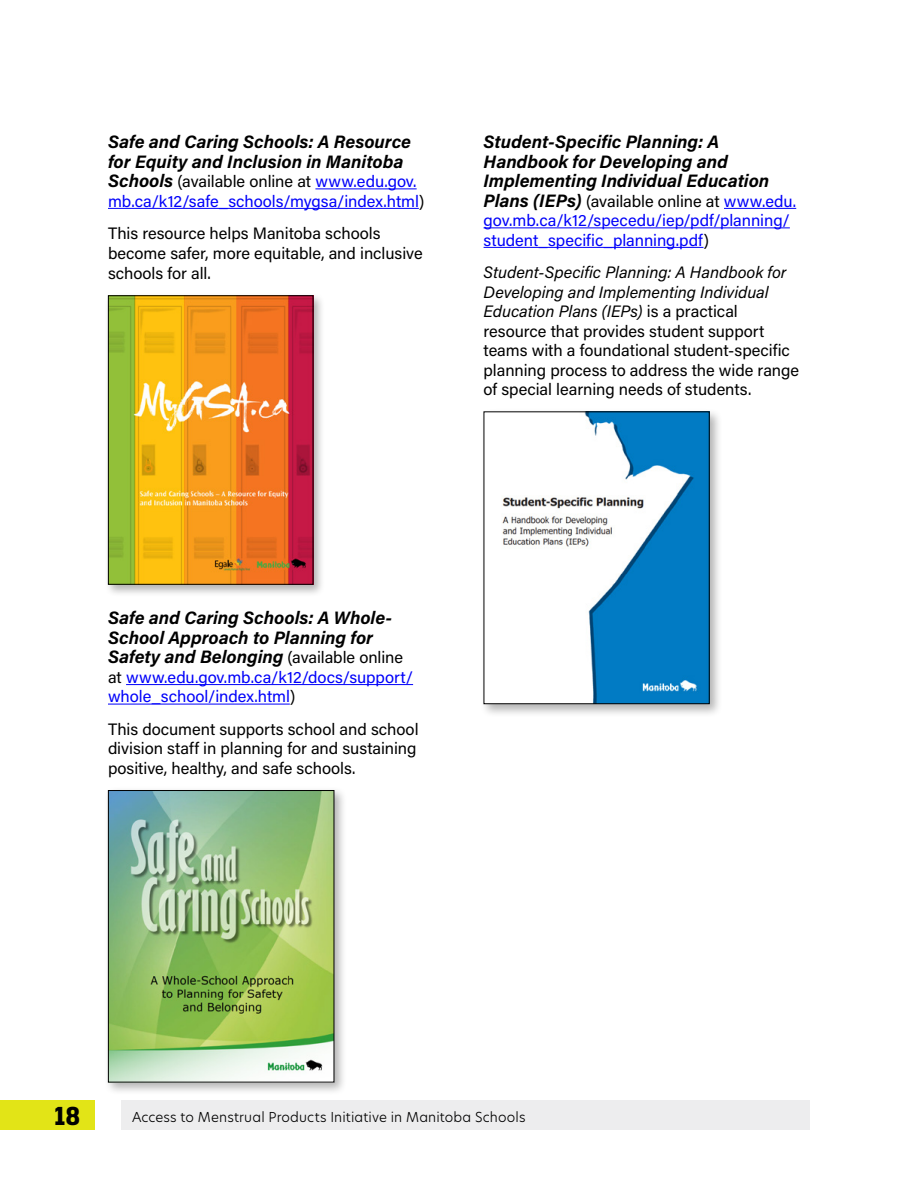
<style>
.page{position:relative;width:918px;height:1188px;background:#fff}
.page>*{position:absolute;margin:0;border:0;box-sizing:border-box;transform-origin:0 0}
.t1{font:700 27px "Loos Compressed";color:#000}
.Paragraph_2-column{font:italic 700 18px/19.5px "Acumin Pro";color:#000}
.Paragraph_2-column-2{font:16.5px/19.5px "Acumin Pro";color:#000}
.Paragraph_2-column-3{font:16.5px/19.5px "Acumin Pro";color:#0000fa}
.t2{font:300 13.5px "New Hero";letter-spacing:.01em;color:#000}
.s1{font-weight:700;font-style:italic;font-size:18px;color:#000}
.s2{color:#000}
.s3{font-style:italic}
.s4{font-weight:400;font-style:normal;font-size:16.5px}
</style>
<div class="page">
<div style="left:122px;top:1101px;width:688px;height:29px;background:#ededee"></div>
<div style="left:0;top:1101px;width:94px;height:29px;background:#e2e417"></div>
<hr style="left:315px;top:188px;width:102px;height:1px;background:#0000fa">
<hr style="left:108px;top:208px;width:311px;height:1px;background:#0000fa">
<hr style="left:126px;top:684px;width:287px;height:1px;background:#0000fa">
<hr style="left:108px;top:704px;width:182px;height:1px;background:#0000fa">
<div style="left:105px;top:292px;width:220px;height:305px;background:#000;opacity:.3"></div>
<img style="left:110px;top:297px;width:201px;height:286px">
<div style="left:108px;top:295px;width:205px;height:290px;border:1px solid #000"></div>
<div style="left:104px;top:786px;width:244px;height:310px;background:#000;opacity:.3"></div>
<img style="left:110px;top:792px;width:222px;height:288px">
<div style="left:108px;top:790px;width:226px;height:292px;border:1px solid #000"></div>
<hr style="left:724px;top:208px;width:72px;height:1px;background:#0000fa">
<hr style="left:484px;top:227px;width:306px;height:1px;background:#0000fa">
<hr style="left:484px;top:247px;width:219px;height:1px;background:#0000fa">
<div style="left:480px;top:408px;width:243px;height:309px;background:#000;opacity:.3"></div>
<img style="left:486px;top:413px;width:222px;height:289px">
<div style="left:484px;top:411px;width:226px;height:293px;border:1px solid #000"></div>
<p class="Paragraph_2-column" style="left:108px;top:131px;width:305px">Safe and Caring Schools: A Resource for Equity and Inclusion in Manitoba</p>
<p class="Paragraph_2-column-3" style="left:108px;top:171px;width:318px"><span class="s1">Schools</span> <span class="s2">(available online at</span> www.edu.gov. mb.ca/k12/safe_schools/mygsa/index.html<span class="s2">)</span></p>
<p class="Paragraph_2-column-2" style="left:108px;top:223px;width:316px">This resource helps Manitoba schools become safer, more equitable, and inclusive schools for all.</p>
<p class="Paragraph_2-column" style="left:484px;top:131px;width:287px">Student-Specific Planning: A<br>Handbook for Developing and<br>Implementing Individual Education</p>
<p class="Paragraph_2-column-3" style="left:484px;top:191px;width:314px"><span class="s1">Plans (IEPs)</span> <span class="s2">(available online at</span> www.edu. gov.mb.ca/k12/specedu/iep/pdf/planning/ student_specific_planning.pdf<span class="s2">)</span></p>
<p class="Paragraph_2-column-2" style="left:484px;top:262px;width:317px"><span class="s3">Student-Specific Planning: A Handbook for Developing and Implementing Individual Education Plans (IEPs)</span> is a practical resource that provides student support teams with a foundational student-specific planning process to address the wide range of special learning needs of students.</p>
<p class="Paragraph_2-column" style="left:108px;top:607px;width:297px">Safe and Caring Schools: A Whole-<br>School Approach to Planning for<br>Safety and Belonging <span class="s4">(available online</span></p>
<p class="Paragraph_2-column-3" style="left:108px;top:667px;width:307px"><span class="s2">at</span> www.edu.gov.mb.ca/k12/docs/support/ whole_school/index.html<span class="s2">)</span></p>
<p class="Paragraph_2-column-2" style="left:108px;top:719px;width:312px">This document supports school and school division staff in planning for and sustaining positive, healthy, and safe schools.</p>
<h1 class="t1" style="left:54px;top:1096px;width:28px">18</h1>
<p class="t2" style="left:132px;top:1107px;width:395px">Access to Menstrual Products Initiative in Manitoba Schools</p>
</div>
